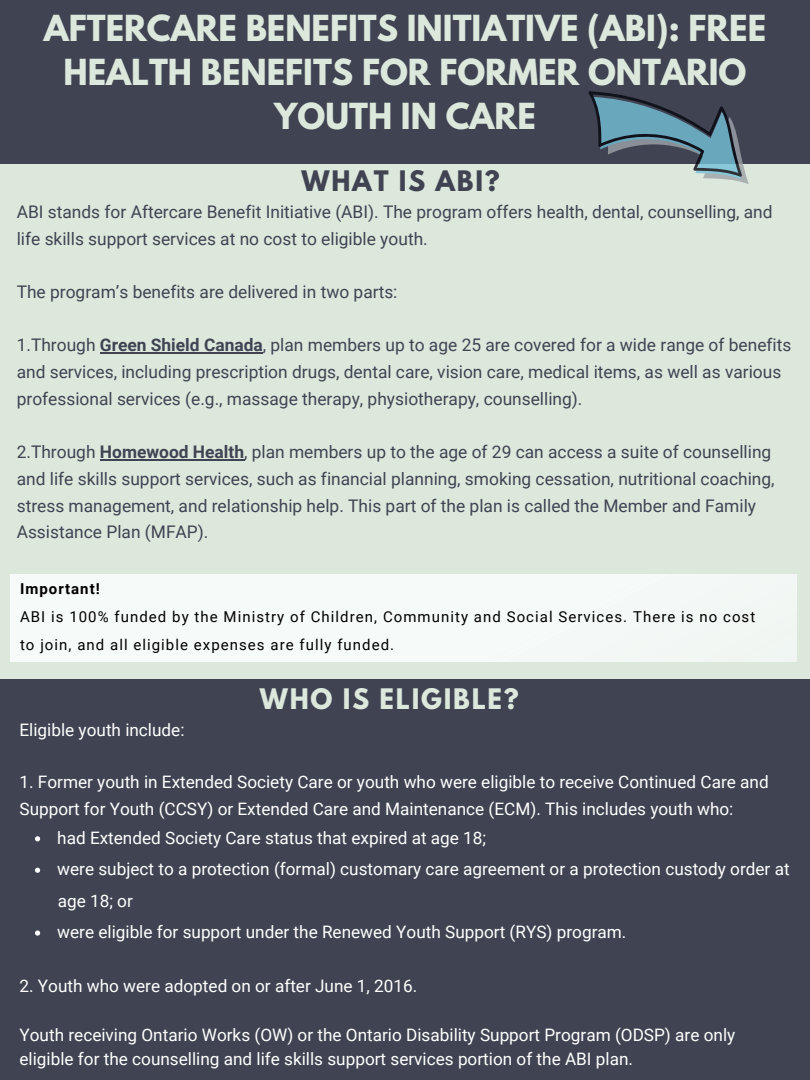
<style>
.page{position:relative;width:810px;height:1080px;background:#404352}
.page>*{position:absolute;margin:0;border:0;box-sizing:border-box;transform-origin:0 0}
.t1{font:700 31.81px/44.1px "League Spartan";color:#dce8dc;text-align:center}
.t2{font:700 25.06px "League Spartan";letter-spacing:.07em;color:#dce8dc}
.t3{font:700 25.06px "League Spartan";letter-spacing:.07em;color:#404352}
.t4{font:17.38px/26.8px "Roboto";color:#404352}
.t5{font:17.19px/31.4px "Roboto";color:#fff}
.t6{font:15px/28.1px "Roboto";letter-spacing:.07em;color:#000}
.t7{font:700 15px "Roboto";letter-spacing:.07em;color:#000}
.s1{font-weight:700}
</style>
<div class="page">
<div style="left:0;top:164px;width:810px;height:514px;background:#dce8dc"></div>
<svg style="left:588px;top:91px;width:161px;height:93px"></svg>
<hr style="left:100px;top:352px;width:163px;height:2px;background:#404352">
<hr style="left:100px;top:459px;width:144px;height:2px;background:#404352">
<div style="left:11px;top:574px;width:786px;height:87px;background:#f6faf8"></div>
<svg style="left:35px;top:836px;width:5px;height:5px"></svg>
<svg style="left:35px;top:868px;width:5px;height:5px"></svg>
<svg style="left:35px;top:930px;width:5px;height:6px"></svg>
<h1 class="t1" style="left:44px;top:10px;width:724px">AFTERCARE BENEFITS INITIATIVE (ABI): FREE<br>HEALTH BENEFITS FOR FORMER ONTARIO<br>YOUTH IN CARE</h1>
<h2 class="t3" style="left:302px;top:168px;width:200px">WHAT IS ABI?</h2>
<p class="t4" style="left:17px;top:198px;width:757px">ABI stands for Aftercare Benefit Initiative (ABI). The program offers health, dental, counselling, and life skills support services at no cost to eligible youth.</p>
<p class="t4" style="left:17px;top:279px;width:382px">The program’s benefits are delivered in two parts:</p>
<p class="t4" style="left:17px;top:332px;width:776px">1.Through <span class="s1">Green Shield Canada</span>, plan members up to age 25 are covered for a wide range of benefits and services, including prescription drugs, dental care, vision care, medical items, as well as various professional services (e.g., massage therapy, physiotherapy, counselling).</p>
<p class="t4" style="left:17px;top:439px;width:759px">2.Through <span class="s1">Homewood Health</span>, plan members up to the age of 29 can access a suite of counselling and life skills support services, such as financial planning, smoking cessation, nutritional coaching, stress management, and relationship help. This part of the plan is called the Member and Family Assistance Plan (MFAP).</p>
<p class="t7" style="left:20px;top:580px;width:81px">Important!</p>
<p class="t6" style="left:20px;top:603px;width:737px">ABI is 100% funded by the Ministry of Children, Community and Social Services. There is no cost to join, and all eligible expenses are fully funded.</p>
<h2 class="t2" style="left:260px;top:686px;width:260px">WHO IS ELIGIBLE?</h2>
<p class="t5" style="left:20px;top:714px;width:167px">Eligible youth include:</p>
<p class="t5" style="left:20px;top:769px;width:751px;line-height:26.2px">1. Former youth in Extended Society Care or youth who were eligible to receive Continued Care and<br>Support for Youth (CCSY) or Extended Care and Maintenance (ECM). This includes youth who:</p>
<p class="t5" style="left:57px;top:822px;width:734px">had Extended Society Care status that expired at age 18;<br>were subject to a protection (formal) customary care agreement or a protection custody order at</p>
<p class="t5" style="left:58px;top:885px;width:77px">age 18; or</p>
<p class="t5" style="left:57px;top:916px;width:571px">were eligible for support under the Renewed Youth Support (RYS) program.</p>
<p class="t5" style="left:20px;top:970px;width:399px">2. Youth who were adopted on or after June 1, 2016.</p>
<p class="t5" style="left:20px;top:1023px;width:717px;line-height:24.4px">Youth receiving Ontario Works (OW) or the Ontario Disability Support Program (ODSP) are only eligible for the counselling and life skills support services portion of the ABI plan.</p>
</div>
